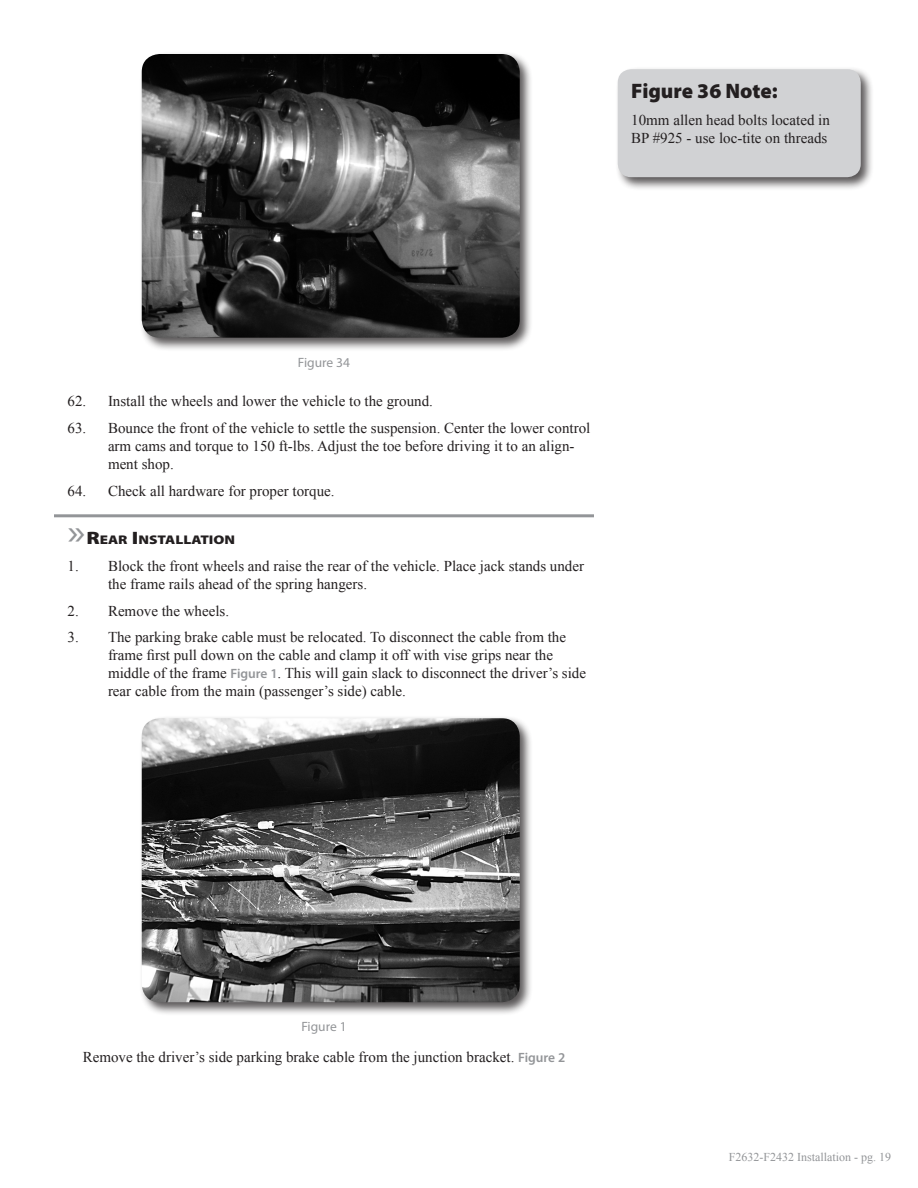
<style>
.page{position:relative;width:918px;height:1188px;background:#fff}
.page>*{position:absolute;margin:0;border:0;box-sizing:border-box;transform-origin:0 0}
.t1{font:900 21px "Myriad Pro";color:#231f20}
.Numbered_List{font:15px/18px "Times New Roman";color:#231f20}
.t2{font:13.5px "Myriad Pro";color:#939598}
.Subhead{font:900 12.6px "Myriad Pro";color:#231f20;scale:1.2 1}
.t3{font:12px "Times New Roman";color:#939598}
.s1{font-weight:400;font-size:36px;color:#939598}
.s2{font-size:18px}
.s3{font-family:"Myriad Pro";font-weight:600;font-size:13.5px;color:#939598}
</style>
<div class="page">
<hr style="left:54px;top:514px;width:540px;height:3px;background:#939598">
<div style="left:139px;top:51px;width:394px;height:300px;background:#231f20;opacity:.75"></div>
<img style="left:142px;top:54px;width:378px;height:284px">
<div style="left:139px;top:715px;width:394px;height:301px;background:#231f20;opacity:.75"></div>
<img style="left:142px;top:718px;width:378px;height:284px">
<div style="left:615px;top:66px;width:260px;height:125px;background:#231f20;opacity:.75"></div>
<div style="left:618px;top:69px;width:243px;height:108px;background:#d1d2d4;border-radius:14px"></div>
<p class="t1" style="left:631px;top:77px;width:148px">Figure 36 Note:</p>
<p class="Numbered_List" style="left:631px;top:111px;width:200px">10mm allen head bolts located in<br>BP #925 - use loc-tite on threads</p>
<p class="t2" style="left:298px;top:354px;width:54px">Figure 34</p>
<p class="Numbered_List" style="left:68px;top:392px;width:367px">62. Install the wheels and lower the vehicle to the ground.</p>
<p class="Numbered_List" style="left:108px;top:419px;width:484px;text-indent:-40px">63. Bounce the front of the vehicle to settle the suspension. Center the lower control arm cams and torque to 150 ft-lbs. Adjust the toe before driving it to an align&shy;ment shop.</p>
<p class="Numbered_List" style="left:68px;top:481px;width:269px">64. Check all hardware for proper torque.</p>
<p class="Subhead" style="left:68px;top:532px;width:141px"><span class="s1">»</span><span class="s2">R</span>EAR <span class="s2">I</span> NSTALLATION</p>
<p class="Numbered_List" style="left:108px;top:557px;width:478px;text-indent:-40px">1. Block the front wheels and raise the rear of the vehicle. Place jack stands under the frame rails ahead of the spring hangers.</p>
<p class="Numbered_List" style="left:68px;top:601px;width:163px">2. Remove the wheels.</p>
<p class="Numbered_List" style="left:108px;top:628px;width:480px;text-indent:-40px">3. The parking brake cable must be relocated. To disconnect the cable from the frame first pull down on the cable and clamp it off with vise grips near the middle of the frame <span class="s3">Figure 1</span>. This will gain slack to disconnect the driver’s side rear cable from the main (passenger’s side) cable.</p>
<p class="t2" style="left:301px;top:1019px;width:47px">Figure 1</p>
<p class="Numbered_List" style="left:83px;top:1048px;width:484px">Remove the driver’s side parking brake cable from the junction bracket. <span class="s3">Figure 2</span></p>
<p class="t3" style="left:729px;top:1149px;width:164px">F2632-F2432 Installation - pg. 19</p>
</div>
